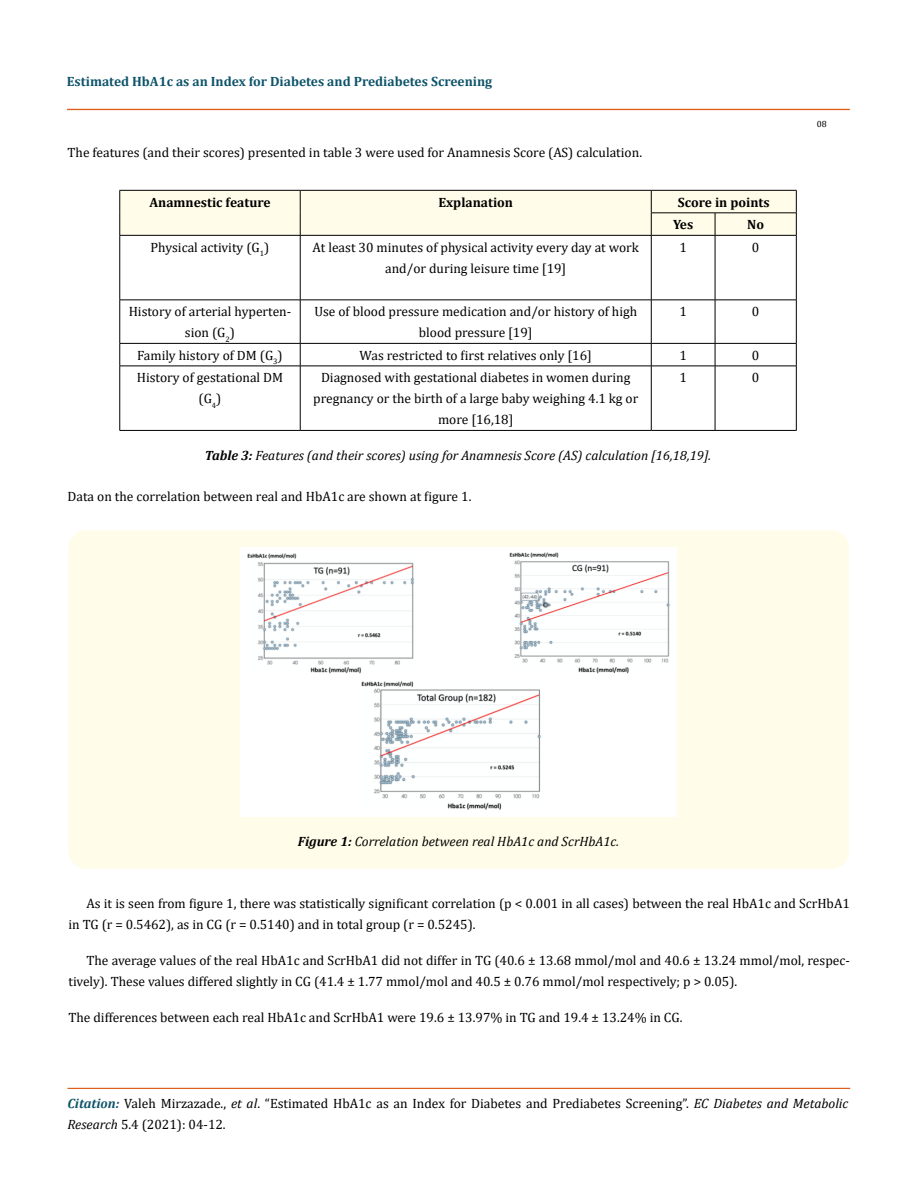
<style>
.page{position:relative;width:917px;height:1190px;background:#fff}
.page>*{position:absolute;margin:0;border:0;box-sizing:border-box;transform-origin:0 0}
.t1{font:13.5px/21px "Cambria";color:#000;text-align:center}
.t2{font:italic 13.5px "Cambria";color:#000}
.t3{font:700 13.5px "Cambria";color:#0e546a}
.t4{font:700 13.5px/22.5px "Cambria";color:#000}
.t5{font:9px "Cambria";color:#000}
.s1{font-weight:700}
.s2{font-weight:700;font-style:italic;color:#0e546a}
.s3{font-style:italic}
</style>
<div class="page">
<div style="left:67px;top:109px;width:782px;height:1px;border:1px solid #e05d1a"></div>
<div style="left:68px;top:1088px;width:781px;height:1px;border:1px solid #e05d1a"></div>
<div style="left:119px;top:190px;width:678px;height:45px;background:#fffde9"></div>
<hr style="left:120px;top:235px;width:180px;height:1px;background:#000">
<hr style="left:119px;top:235px;width:1px;height:65px;background:#000">
<hr style="left:300px;top:235px;width:351px;height:1px;background:#000">
<hr style="left:300px;top:235px;width:1px;height:65px;background:#000">
<hr style="left:651px;top:235px;width:64px;height:1px;background:#000">
<hr style="left:651px;top:235px;width:1px;height:65px;background:#000">
<hr style="left:715px;top:235px;width:81px;height:1px;background:#000">
<hr style="left:714px;top:235px;width:1px;height:65px;background:#000">
<hr style="left:796px;top:235px;width:1px;height:65px;background:#000">
<hr style="left:120px;top:299px;width:180px;height:1px;background:#000">
<hr style="left:119px;top:300px;width:1px;height:43px;background:#000">
<hr style="left:300px;top:299px;width:351px;height:1px;background:#000">
<hr style="left:300px;top:300px;width:1px;height:43px;background:#000">
<hr style="left:651px;top:299px;width:64px;height:1px;background:#000">
<hr style="left:651px;top:300px;width:1px;height:43px;background:#000">
<hr style="left:715px;top:299px;width:81px;height:1px;background:#000">
<hr style="left:714px;top:300px;width:1px;height:43px;background:#000">
<hr style="left:796px;top:300px;width:1px;height:43px;background:#000">
<hr style="left:120px;top:343px;width:180px;height:1px;background:#000">
<svg style="left:119px;top:343px;width:1px;height:23px"></svg>
<hr style="left:300px;top:343px;width:351px;height:1px;background:#000">
<svg style="left:300px;top:343px;width:1px;height:22px"></svg>
<hr style="left:651px;top:343px;width:64px;height:1px;background:#000">
<svg style="left:651px;top:343px;width:1px;height:22px"></svg>
<hr style="left:715px;top:343px;width:81px;height:1px;background:#000">
<svg style="left:714px;top:343px;width:1px;height:22px"></svg>
<svg style="left:796px;top:343px;width:1px;height:23px"></svg>
<hr style="left:120px;top:365px;width:180px;height:1px;background:#000">
<hr style="left:119px;top:366px;width:1px;height:64px;background:#000">
<hr style="left:300px;top:365px;width:351px;height:1px;background:#000">
<hr style="left:300px;top:366px;width:1px;height:64px;background:#000">
<hr style="left:651px;top:365px;width:64px;height:1px;background:#000">
<hr style="left:651px;top:366px;width:1px;height:64px;background:#000">
<hr style="left:715px;top:365px;width:81px;height:1px;background:#000">
<hr style="left:714px;top:366px;width:1px;height:64px;background:#000">
<hr style="left:796px;top:366px;width:1px;height:64px;background:#000">
<hr style="left:120px;top:430px;width:180px;height:1px;background:#000">
<hr style="left:300px;top:430px;width:351px;height:1px;background:#000">
<hr style="left:651px;top:430px;width:64px;height:1px;background:#000">
<hr style="left:715px;top:430px;width:81px;height:1px;background:#000">
<div style="left:68px;top:530px;width:781px;height:339px;background:#fffde9;border-radius:18px"></div>
<img style="left:241px;top:547px;width:436px;height:269px">
<p class="t3" style="left:67px;top:72px;width:427px">Estimated HbA1c as an Index for Diabetes and Prediabetes Screening</p>
<p class="t1" style="left:68px;top:142px;width:576px">The features (and their scores) presented in table 3 were used for Anamnesis Score (AS) calculation.</p>
<p class="t4" style="left:149px;top:190px;width:123px">Anamnestic feature</p>
<p class="t4" style="left:438px;top:190px;width:76px">Explanation</p>
<p class="t4" style="left:673px;top:190px;width:98px;text-indent:5px">Score in points<br>Yes</p>
<p class="t4" style="left:747px;top:213px;width:18px">No</p>
<p class="t1" style="left:151px;top:237px;width:120px">Physical activity (G<sub>1</sub>)</p>
<p class="t1" style="left:312px;top:237px;width:328px">At least 30 minutes of physical activity every day at work and/or during leisure time [19]</p>
<p class="t1" style="left:679px;top:237px;width:9px">1</p>
<p class="t1" style="left:752px;top:237px;width:9px">0</p>
<p class="t1" style="left:129px;top:301px;width:164px">History of arterial hyperten&shy;sion (G<sub>2</sub>)</p>
<p class="t1" style="left:314px;top:301px;width:324px">Use of blood pressure medication and/or history of high blood pressure [19]</p>
<p class="t1" style="left:679px;top:301px;width:9px">1</p>
<p class="t1" style="left:752px;top:301px;width:9px">0</p>
<p class="t1" style="left:137px;top:345px;width:147px">Family history of DM (G<sub>3</sub>)</p>
<p class="t1" style="left:359px;top:345px;width:234px">Was restricted to first relatives only [16]</p>
<p class="t1" style="left:679px;top:345px;width:9px">1</p>
<p class="t1" style="left:752px;top:345px;width:9px">0</p>
<p class="t1" style="left:137px;top:367px;width:148px">History of gestational DM (G<sub>4</sub>)</p>
<p class="t1" style="left:313px;top:367px;width:326px">Diagnosed with gestational diabetes in women during pregnancy or the birth of a large baby weighing 4.1 kg or more [16,18]</p>
<p class="t1" style="left:679px;top:367px;width:9px">1</p>
<p class="t1" style="left:752px;top:367px;width:9px">0</p>
<p class="t2" style="left:205px;top:446px;width:508px"><span class="s1">Table 3:</span> Features (and their scores) using for Anamnesis Score (AS) calculation [16,18,19].</p>
<p class="t1" style="left:67px;top:486px;width:405px">Data on the correlation between real and HbA1c are shown at figure 1.</p>
<p class="t5" style="left:816px;top:118px;width:11px">08</p>
<p class="t2" style="left:298px;top:831px;width:323px"><span class="s1">Figure 1:</span> Correlation between real HbA1c and ScrHbA1c.</p>
<p class="t1" style="left:68px;top:893px;width:783px;text-align:left;text-indent:18px">As it is seen from figure 1, there was statistically significant correlation (p &lt; 0.001 in all cases) between the real HbA1c and ScrHbA1 in TG (r = 0.5462), as in CG (r = 0.5140) and in total group (r = 0.5245).</p>
<p class="t1" style="left:68px;top:950px;width:783px;text-align:left;text-indent:18px">The average values of the real HbA1c and ScrHbA1 did not differ in TG (40.6 ± 13.68 mmol/mol and 40.6 ± 13.24 mmol/mol, respec&shy;tively). These values differed slightly in CG (41.4 ± 1.77 mmol/mol and 40.5 ± 0.76 mmol/mol respectively; p &gt; 0.05).</p>
<p class="t1" style="left:68px;top:1007px;width:615px">The differences between each real HbA1c and ScrHbA1 were 19.6 ± 13.97% in TG and 19.4 ± 13.24% in CG.</p>
<p class="t1" style="left:67px;top:1093px;width:782px;text-align:left"><span class="s2">Citation:</span> Valeh Mirzazade., <span class="s3">et al</span>. “Estimated HbA1c as an Index for Diabetes and Prediabetes Screening”. <span class="s3">EC Diabetes and Metabolic<br>Research</span> 5.4 (2021): 04-12.</p>
</div>
